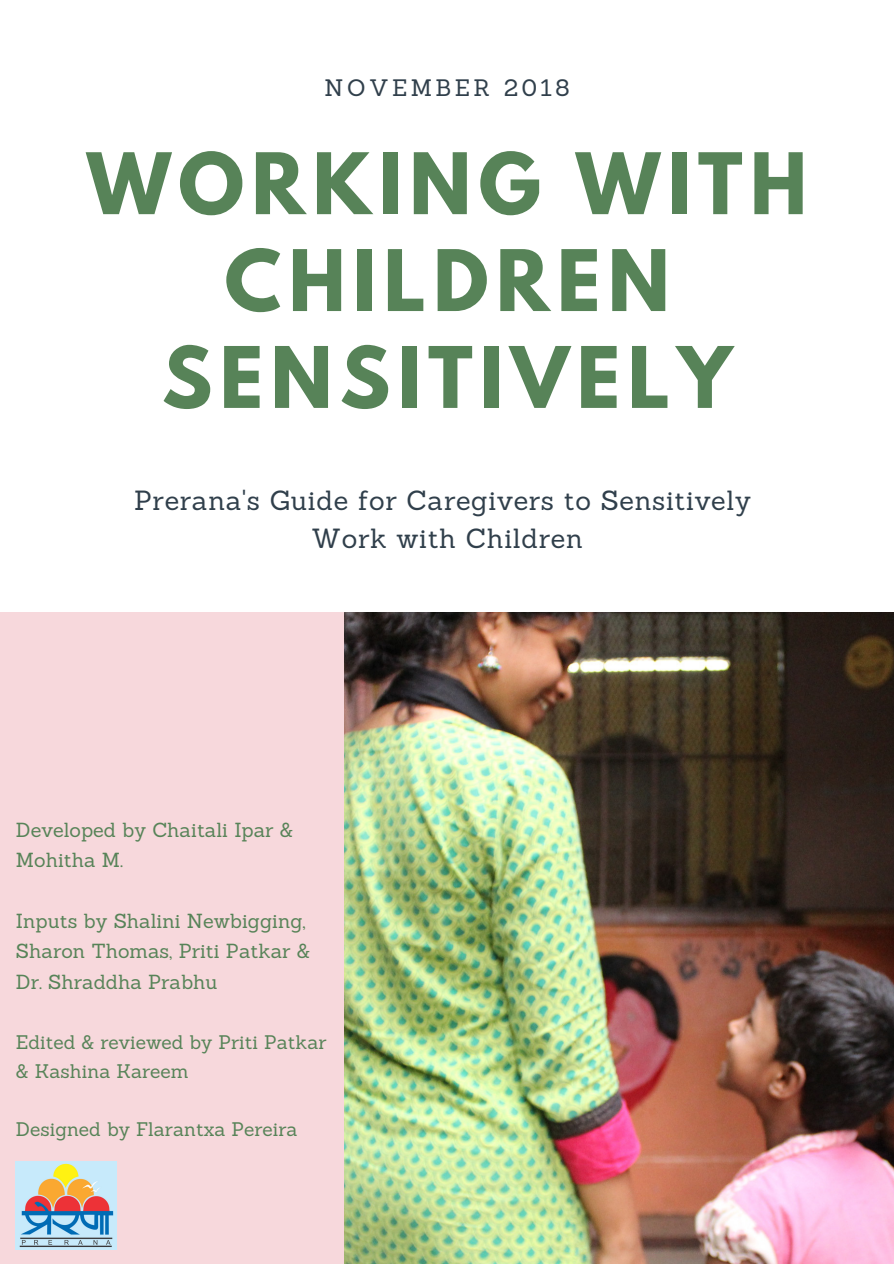
<style>
.page{position:relative;width:894px;height:1264px;background:#fff}
.page>*{position:absolute;margin:0;border:0;box-sizing:border-box;transform-origin:0 0}
.t1{font:700 75px/96.9px "League Spartan";letter-spacing:.095em;color:#578358;text-align:center}
.t2{font:27px/38.2px "Sanchez";letter-spacing:.025em;color:#303f4b;text-align:center}
.t3{font:23.25px "Sanchez";letter-spacing:.15em;color:#303f4b}
.t4{font:19.8px/30.5px "Sanchez";color:#578358}
.t5{font:19.2px/29.2px "Sanchez";color:#578358}
</style>
<div class="page">
<div style="left:0;top:0;width:893px;height:1263px;background:#f7d8dc"></div>
<img style="left:345px;top:611px;width:548px;height:652px">
<div style="left:0;top:0;width:893px;height:611px;background:#fff"></div>
<img style="left:16px;top:1161px;width:100px;height:88px">
<p class="t3" style="left:324px;top:73px;width:246px">NOVEMBER 2018</p>
<h1 class="t1" style="left:87px;top:145px;width:721px">WORKING WITH<br>CHILDREN<br>SENSITIVELY</h1>
<h2 class="t2" style="left:134px;top:481px;width:618px">Prerana's Guide for Caregivers to Sensitively<br>Work with Children</h2>
<p class="t4" style="left:16px;top:814px;width:279px">Developed by Chaitali Ipar &amp;<br>Mohitha M.</p>
<p class="t4" style="left:16px;top:905px;width:296px">Inputs by Shalini Newbigging,<br>Sharon Thomas, Priti Patkar &amp;<br>Dr. Shraddha Prabhu</p>
<p class="t5" style="left:16px;top:1026px;width:312px">Edited &amp; reviewed by Priti Patkar &amp; Kashina Kareem</p>
<p class="t5" style="left:16px;top:1114px;width:283px">Designed by Flarantxa Pereira</p>
</div>
